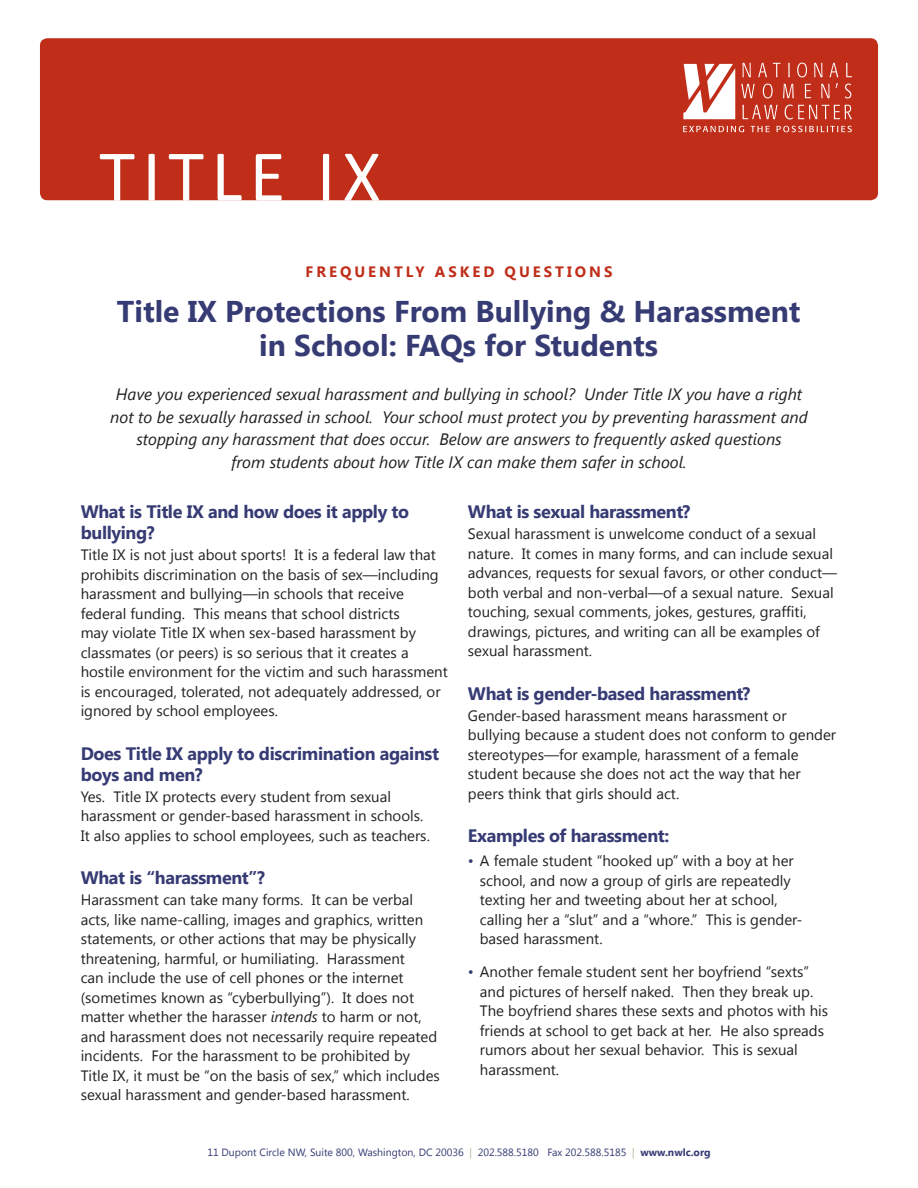
<style>
.page{position:relative;width:918px;height:1188px;background:#fff}
.page>*{position:absolute;margin:0;border:0;box-sizing:border-box;transform-origin:0 0}
.t1{font:73.5px "Calibri";letter-spacing:.1em;color:#fff}
.t2{font:700 30px/34.5px "Segoe UI";color:#363b74;text-align:center}
.t3{font:700 18px/21px "Segoe UI";letter-spacing:-.02em;color:#363b74}
.t4{font:italic 16.5px/22.5px "Segoe UI";color:#231f20;text-align:center}
.t5{font:15px/19.5px "Segoe UI";color:#231f20}
.t6{font:700 15px "Segoe UI";letter-spacing:.2em;color:#c02d19}
.Address{font:10.5px "Segoe UI";color:#363b74}
.s1{font-style:italic}
.s2{color:#363b74}
.s3{color:#b9b298}
.s4{font-weight:700}
</style>
<div class="page">
<div style="left:40px;top:38px;width:838px;height:162px;background:#c02d19;border-radius:7px"></div>
<svg style="left:683px;top:64px;width:52px;height:55px"></svg>
<svg style="left:743px;top:63px;width:8px;height:14px"></svg>
<svg style="left:758px;top:63px;width:9px;height:14px"></svg>
<svg style="left:773px;top:63px;width:7px;height:14px"></svg>
<svg style="left:788px;top:63px;width:2px;height:14px"></svg>
<svg style="left:797px;top:63px;width:10px;height:14px"></svg>
<svg style="left:814px;top:63px;width:8px;height:14px"></svg>
<svg style="left:830px;top:63px;width:8px;height:14px"></svg>
<svg style="left:846px;top:63px;width:6px;height:14px"></svg>
<svg style="left:741px;top:84px;width:14px;height:14px"></svg>
<svg style="left:763px;top:84px;width:10px;height:14px"></svg>
<svg style="left:783px;top:84px;width:11px;height:14px"></svg>
<svg style="left:805px;top:84px;width:6px;height:14px"></svg>
<svg style="left:821px;top:84px;width:9px;height:14px"></svg>
<svg style="left:845px;top:84px;width:6px;height:14px"></svg>
<svg style="left:742px;top:105px;width:36px;height:14px"></svg>
<svg style="left:785px;top:105px;width:67px;height:14px"></svg>
<svg style="left:683px;top:126px;width:61px;height:6px"></svg>
<svg style="left:751px;top:126px;width:19px;height:6px"></svg>
<svg style="left:776px;top:126px;width:76px;height:6px"></svg>
<p class="t1" style="left:99px;top:130px;width:283px">TITLE IX</p>
<p class="t6" style="left:306px;top:261px;width:308px">FREQUENTLY ASKED QUESTIONS</p>
<p class="t2" style="left:117px;top:292px;width:685px">Title IX Protections From Bullying &amp; Harassment in School: FAQs for Students</p>
<p class="t4" style="left:110px;top:382px;width:699px">Have you experienced sexual harassment and bullying in school? Under Title IX you have a right not to be sexually harassed in school. Your school must protect you by preventing harassment and stopping any harassment that does occur. Below are answers to frequently asked questions<br>from students about how Title IX can make them safer in school.</p>
<p class="t3" style="left:81px;top:500px;width:330px">What is Title IX and how does it apply to bullying?</p>
<p class="t5" style="left:81px;top:544px;width:369px">Title IX is not just about sports! It is a federal law that prohibits discrimination on the basis of sex—including harassment and bullying—in schools that receive federal funding. This means that school districts<br>may violate Title IX when sex-based harassment by classmates (or peers) is so serious that it creates a hostile environment for the victim and such harassment is encouraged, tolerated, not adequately addressed, or ignored by school employees.</p>
<p class="t3" style="left:81px;top:742px;width:360px">Does Title IX apply to discrimination against boys and men?</p>
<p class="t5" style="left:81px;top:786px;width:351px">Yes. Title IX protects every student from sexual harassment or gender-based harassment in schools.<br>It also applies to school employees, such as teachers.</p>
<p class="t3" style="left:81px;top:866px;width:186px">What is “harassment”?</p>
<p class="t5" style="left:81px;top:889px;width:361px">Harassment can take many forms. It can be verbal acts, like name-calling, images and graphics, written statements, or other actions that may be physically threatening, harmful, or humiliating. Harassment<br>can include the use of cell phones or the internet (sometimes known as “cyberbullying”). It does not matter whether the harasser <span class="s1">intends</span> to harm or not, and harassment does not necessarily require repeated incidents. For the harassment to be prohibited by Title IX, it must be “on the basis of sex,” which includes sexual harassment and gender-based harassment.</p>
<p class="t3" style="left:468px;top:500px;width:224px">What is sexual harassment?</p>
<p class="t5" style="left:468px;top:523px;width:371px">Sexual harassment is unwelcome conduct of a sexual nature. It comes in many forms, and can include sexual advances, requests for sexual favors, or other conduct— both verbal and non-verbal—of a sexual nature. Sexual touching, sexual comments, jokes, gestures, graffiti, drawings, pictures, and writing can all be examples of sexual harassment.</p>
<p class="t3" style="left:468px;top:682px;width:284px">What is gender-based harassment?</p>
<p class="t5" style="left:468px;top:705px;width:370px">Gender-based harassment means harassment or bullying because a student does not conform to gender stereotypes—for example, harassment of a female student because she does not act the way that her peers think that girls should act.</p>
<p class="t3" style="left:468px;top:824px;width:203px">Examples of harassment:</p>
<p class="t5" style="left:480px;top:850px;width:324px;text-indent:-12px"><span class="s2">•</span> A female student “hooked up” with a boy at her school, and now a group of girls are repeatedly texting her and tweeting about her at school, calling her a “slut” and a “whore.” This is gender&shy;based harassment.</p>
<p class="t5" style="left:480px;top:961px;width:350px;text-indent:-12px"><span class="s2">•</span> Another female student sent her boyfriend “sexts” and pictures of herself naked. Then they break up.<br>The boyfriend shares these sexts and photos with his friends at school to get back at her. He also spreads rumors about her sexual behavior. This is sexual harassment.</p>
<p class="Address" style="left:207px;top:1145px;width:505px">11 Dupont Circle NW, Suite 800, Washington, DC 20036 <span class="s3">|</span> 202.588.5180 Fax 202.588.5185 <span class="s3">|</span> <span class="s4">www.nwlc.org</span></p>
</div>
